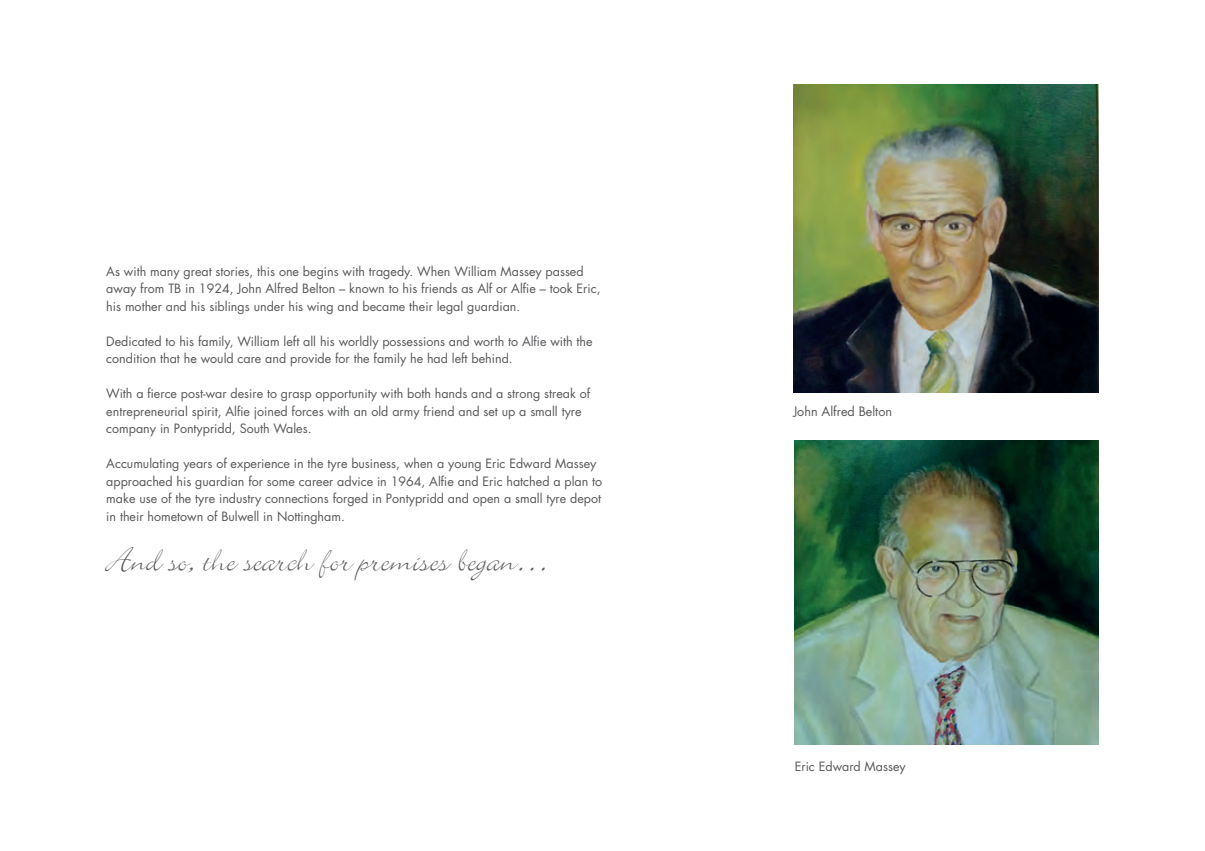
<style>
.page{position:relative;width:1205px;height:851px;background:#fff}
.page>*{position:absolute;margin:0;border:0;box-sizing:border-box;transform-origin:0 0}
.t1{font:38.75px "Bickley Script LET";color:#57585a}
.t2{font:12.62px "Futura";color:#57585a}
.t3{font:12.5px/17.5px "Futura";color:#57585a}
</style>
<div class="page">
<img style="left:793px;top:85px;width:306px;height:307px">
<img style="left:795px;top:440px;width:304px;height:304px">
<p class="t3" style="left:106px;top:262px;width:496px">As with many great stories, this one begins with tragedy. When William Massey passed away from TB in 1924, John Alfred Belton – known to his friends as Alf or Alfie – took Eric, his mother and his siblings under his wing and became their legal guardian.</p>
<p class="t3" style="left:106px;top:332px;width:488px">Dedicated to his family, William left all his worldly possessions and worth to Alfie with the condition that he would care and provide for the family he had left behind.</p>
<p class="t3" style="left:106px;top:385px;width:485px">With a fierce post-war desire to grasp opportunity with both hands and a strong streak of entrepreneurial spirit, Alfie joined forces with an old army friend and set up a small tyre company in Pontypridd, South Wales.</p>
<p class="t3" style="left:106px;top:455px;width:497px">Accumulating years of experience in the tyre business, when a young Eric Edward Massey approached his guardian for some career advice in 1964, Alfie and Eric hatched a plan to make use of the tyre industry connections forged in Pontypridd and open a small tyre depot in their hometown of Bulwell in Nottingham.</p>
<h1 class="t1" style="left:106px;top:543px;width:445px">And so, the search for premises began…</h1>
<p class="t2" style="left:793px;top:402px;width:100px">John Alfred Belton</p>
<p class="t3" style="left:795px;top:757px;width:112px">Eric Edward Massey</p>
</div>
